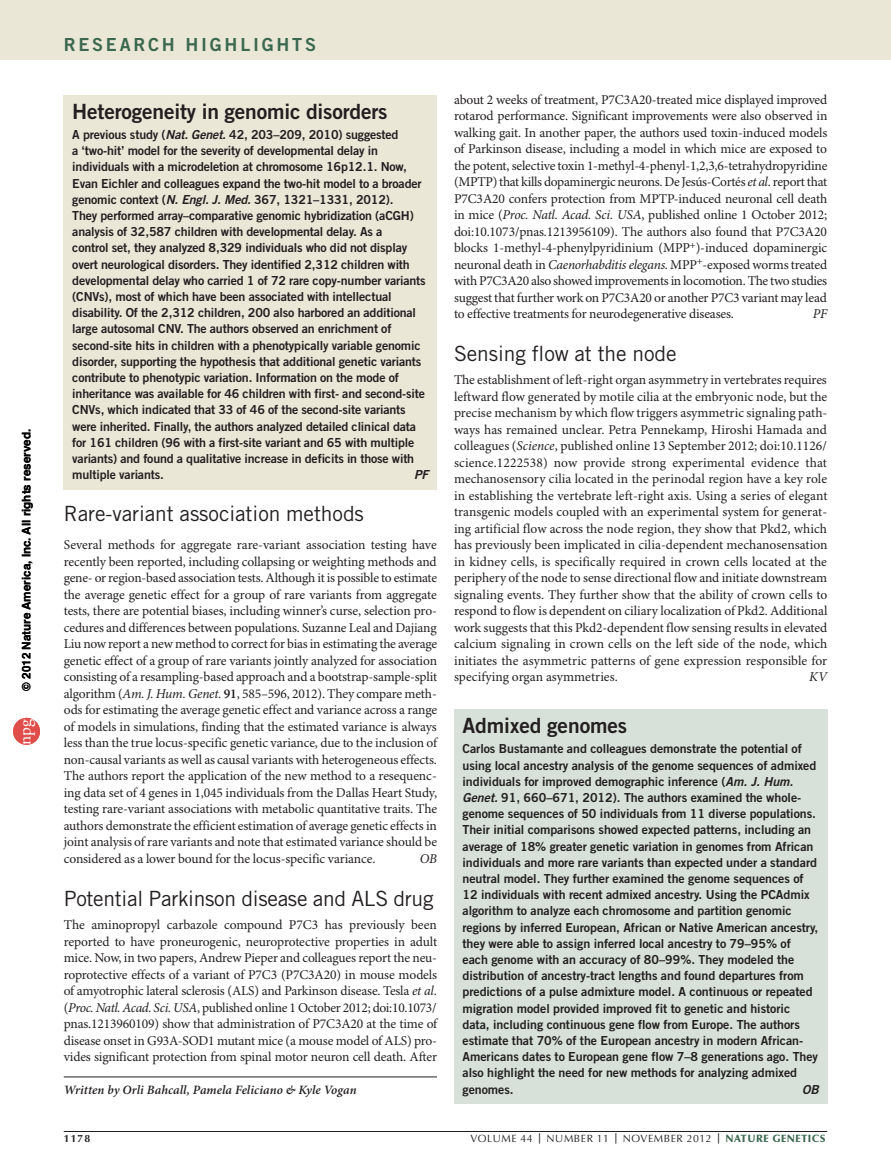
<style>
.page{position:relative;width:891px;height:1175px;background:#fff}
.page>*{position:absolute;margin:0;border:0;box-sizing:border-box;transform-origin:0 0}
.t1{font:21px "Trade Gothic LT Std";letter-spacing:-.005em;color:#231f20}
.t2{font:21px "Trade Gothic LT Std Bd 2";letter-spacing:-.01em;color:#231f20}
.t3{font:18px "Trade Gothic LT Std Bd 2";letter-spacing:.15em;color:#3b684f}
.t4{font:17.4px "Adobe Garamond Pro";color:#fff}
.t5{font:13.5px/16.5px "Minion Pro";letter-spacing:-.01em;color:#231f20;text-align:justify}
.t6{font:italic 13.5px "Minion Pro";color:#231f20}
.t7{font:italic 600 12.75px "Minion Pro";letter-spacing:.005em;color:#231f20}
.t8{font:12.45px/16.2px "Trade Gothic LT Std Bd 2";letter-spacing:-.005em;color:#231f20}
.t9{font:12.45px "Trade Gothic LT Std Bd 2 Obl";color:#231f20}
.t10{font:700 11.7px "Helvetica";color:#000}
.t11{font:10.5px "Optima LT Std";letter-spacing:.05em;color:#231f20}
.t12{font:700 10.5px "Optima LT Std";color:#231f20}
.s1{font-family:"Trade Gothic LT Std Bd 2 Obl"}
.s2{font-style:italic}
.s3{font-weight:600}
.s4{font-weight:700}
.s5{font-weight:900;color:#3b684f}
</style>
<div class="page">
<div style="left:0;top:0;width:891px;height:60px;background:#ebe7d7"></div>
<hr style="left:64px;top:1131px;width:763px;height:1px;background:#231f20">
<div style="left:64px;top:95px;width:373px;height:394px;background:#ebe7d7"></div>
<div style="left:454px;top:709px;width:373px;height:394px;background:#d7e1da"></div>
<hr style="left:64px;top:1076px;width:373px;height:1px;background:#231f20">
<div style="left:13px;top:718px;width:27px;height:26px;background:#df4e4a;border-radius:50%"></div>
<p class="t10" style="left:22px;top:690px;width:263px;rotate:-90deg">© 2012 Nature America, Inc. All rights reserved.</p>
<p class="t4" style="left:14px;top:744px;width:28px;rotate:-90deg">npg</p>
<h2 class="t3" style="left:64px;top:34px;width:254px">research highlights</h2>
<h1 class="t2" style="left:72px;top:98px;width:317px">Heterogeneity in genomic disorders</h1>
<p class="t8" style="left:72px;top:126px;width:351px">A previous study (<span class="s1">Nat. Genet.</span> 42, 203–209, 2010) suggested<br>a ‘two-hit’ model for the severity of developmental delay in individuals with a microdeletion at chromosome 16p12.1. Now, Evan Eichler and colleagues expand the two-hit model to a broader genomic context (<span class="s1">N. Engl. J. Med.</span> 367, 1321–1331, 2012).<br>They performed array–comparative genomic hybridization (aCGH</p>
<p class="t8" style="left:410px;top:207px;width:6px">)</p>
<p class="t8" style="left:72px;top:223px;width:355px">analysis of 32,587 children with developmental delay. As a<br>control set, they analyzed 8,329 individuals who did not display overt neurological disorders. They identified 2,312 children with developmental delay who carried 1 of 72 rare copy-number variants (CNVs), most of which have been associated with intellectual disability. Of the 2,312 children, 200 also harbored an additional large autosomal CNV. The authors observed an enrichment of second-site hits in children with a phenotypically variable genomic disorder, supporting the hypothesis that additional genetic variants contribute to phenotypic variation. I nformation on the mode of inheritance was available for 46 children with first- and second-site CNVs, which indicated that 33 of 46 of the second-site variants were inherited. Finally, the authors analyzed detailed clinical data for 161 children (96 with a first-site variant and 65 with multiple variants) and found a qualitative increase in deficits in those with multiple variants.</p>
<p class="t9" style="left:414px;top:467px;width:16px">PF</p>
<h1 class="t1" style="left:64px;top:501px;width:302px">Rare-variant association methods</h1>
<p class="t5" style="left:64px;top:537px;width:375px">Several methods for aggregate rare-variant association testing have recently been reported, including collapsing or weighting methods and gene- or region-based association tests. Although it is possible to estimate the average genetic effect for a group of rare variants from aggregate tests, there are potential biases, including winner’s curse, selection pro&shy;cedures and differences between populations. Suzanne Leal and Dajiang Liu now report a new method to correct for bias in estimating the average genetic effect of a group of rare variants jointly analyzed for association consisting of a resampling-based approach and a bootstrap-sample-split algorithm (<span class="s2">Am. J. Hum. Genet.</span> <span class="s3">91</span>, 585–596, 2012). They compare meth&shy;ods for estimating the average genetic effect and variance across a range of models in simulations, finding that the estimated variance is always less than the true locus-specific genetic variance, due to the inclusion of non-causal variants as well as causal variants with heterogeneous effects.<br>The authors report the application of the new method to a resequenc&shy;ing data set of 4 genes in 1,045 individuals from the Dallas Heart Study, testing rare-variant associations with metabolic quantitative traits. The authors demonstrate the efficient estimation of average genetic effects in joint analysis of rare variants and note that estimated variance should be considered as a lower bound for the locus-specific variance.</p>
<p class="t6" style="left:420px;top:850px;width:19px">OB</p>
<h1 class="t1" style="left:64px;top:886px;width:371px">Potential Parkinson disease and ALS drug</h1>
<p class="t5" style="left:64px;top:917px;width:375px">The aminopropyl carbazole compound P7C3 has previously been reported to have proneurogenic, neuroprotective properties in adult mice. Now, in two papers, Andrew Pieper and colleagues report the neu&shy;roprotective effects of a variant of P7C3 (P7C3A20) in mouse models of amyotrophic lateral sclerosis (ALS) and Parkinson disease. Tesla <span class="s2">et al</span>. (<span class="s2">Proc. Natl. Acad. Sci. USA</span>, published online 1 October 2012; doi:10.1073/ pnas.1213960109) show that administration of P7C3A20 at the time of disease onset in G93A-SOD1 mutant mice (a mouse model of ALS) pro&shy;vides significant protection from spinal motor neuron cell death. After</p>
<p class="t5" style="left:454px;top:92px;width:375px">about 2 weeks of treatment, P7C3A20-treated mice displayed improved rotarod performance. Significant improvements were also observed in walking gait. In another paper, the authors used toxin-induced models of Parkinson disease, including a model in which mice are exposed to the potent, selective toxin 1-methyl-4-phenyl-1,2,3,6-tetrahydropyridine (MPTP) that kills dopaminergic neurons. De Jesús-Cortés <span class="s2">et al</span>. report that P7C3A20 confers protection from MPTP-induced neuronal cell death in mice (<span class="s2">Proc. Natl. Acad. Sci. USA</span>, published online 1 October 2012; doi:10.1073/pnas.1213956109). The authors also found that P7C3A20 blocks 1-methyl-4-phenylpyridinium (MPP<sup>+</sup>)-induced dopaminergic neuronal death in <span class="s2">Caenorhabditis elegans</span>. MPP<sup>+</sup>-exposed worms treated with P7C3A20 also showed improvements in locomotion. The two studies suggest that further work on P7C3A20 or another P7C3 variant may lead to effective treatments for neurodegenerative diseases.</p>
<p class="t6" style="left:813px;top:306px;width:16px">PF</p>
<h1 class="t1" style="left:454px;top:341px;width:224px">Sensing flow at the node</h1>
<p class="t5" style="left:454px;top:372px;width:375px">The establishment of left-right organ asymmetry in vertebrates requires leftward flow generated by motile cilia at the embryonic node, but the precise mechanism by which flow triggers asymmetric signaling path&shy;ways has remained unclear. Petra Pennekamp, Hiroshi Hamada and colleagues (<span class="s2">Science</span>, published online 13 September 2012; doi:10.1126/ science.1222538) now provide strong experimental evidence that mechanosensory cilia located in the perinodal region have a key role in establishing the vertebrate left-right axis. Using a series of elegant transgenic models coupled with an experimental system for generat&shy;ing artificial flow across the node region, they show that Pkd2, which has previously been implicated in cilia-dependent mechanosensation in kidney cells, is specifically required in crown cells located at the periphery of the node to sense directional flow and initiate downstream signaling events. They further show that the ability of crown cells to respond to flow is dependent on ciliary localization of Pkd2. Additional work suggests that this Pkd2-dependent flow sensing results in elevated calcium signaling in crown cells on the left side of the node, which initiates the asymmetric patterns of gene expression responsible for specifying organ asymmetries.</p>
<p class="t6" style="left:809px;top:669px;width:19px">KV</p>
<h1 class="t2" style="left:463px;top:712px;width:166px">Admixed genomes</h1>
<p class="t8" style="left:463px;top:740px;width:357px">Carlos Bustamante and colleagues demonstrate the potential of using local ancestry analysis of the genome sequences of admixed individuals for improved demographic inference (<span class="s1">Am. J. Hum.<br>Genet.</span> 91, 660–671, 2012). The authors examined the whole&shy;genome sequences of 50 individuals from 11 diverse populations.<br>Their initial comparisons showed expected patterns, including an average of 18% greater genetic variation in genomes from African individuals and more rare variants than expected under a standard neutral model. They further examined the genome sequences of 12 individuals with recent admixed ancestry. Using the PCAdmix algorithm to analyze each chromosome and partition genomic regions by inferred European, African or Native American ancestry, they were able to assign inferred local ancestry to 79–95% of each genome with an accuracy of 80–99%. They modeled the distribution of ancestry-tract lengths and found departures from predictions of a pulse admixture model. A continuous or repeated migration model provided improved fit to genetic and historic data, including continuous gene flow from Europe. The authors estimate that 70% of the European ancestry in modern African-Americans dates to European gene flow 7–8 generations ago. They also highlight the need for new methods for analyzing admixed</p>
<p class="t7" style="left:64px;top:1082px;width:294px">Written by Orli Bahcall, Pamela Feliciano &amp; Kyle Vogan</p>
<p class="t8" style="left:463px;top:1081px;width:53px">genomes.</p>
<p class="t9" style="left:802px;top:1081px;width:18px">OB</p>
<p class="t12" style="left:64px;top:1132px;width:28px">1178</p>
<p class="t11" style="left:471px;top:1132px;width:357px">VOLUME 44 <span class="s4">|</span> NUMBER 11 <span class="s4">|</span> NOVEMBER 2012 <span class="s4">|</span> <span class="s5">NATURE GENETICS</span></p>
</div>
